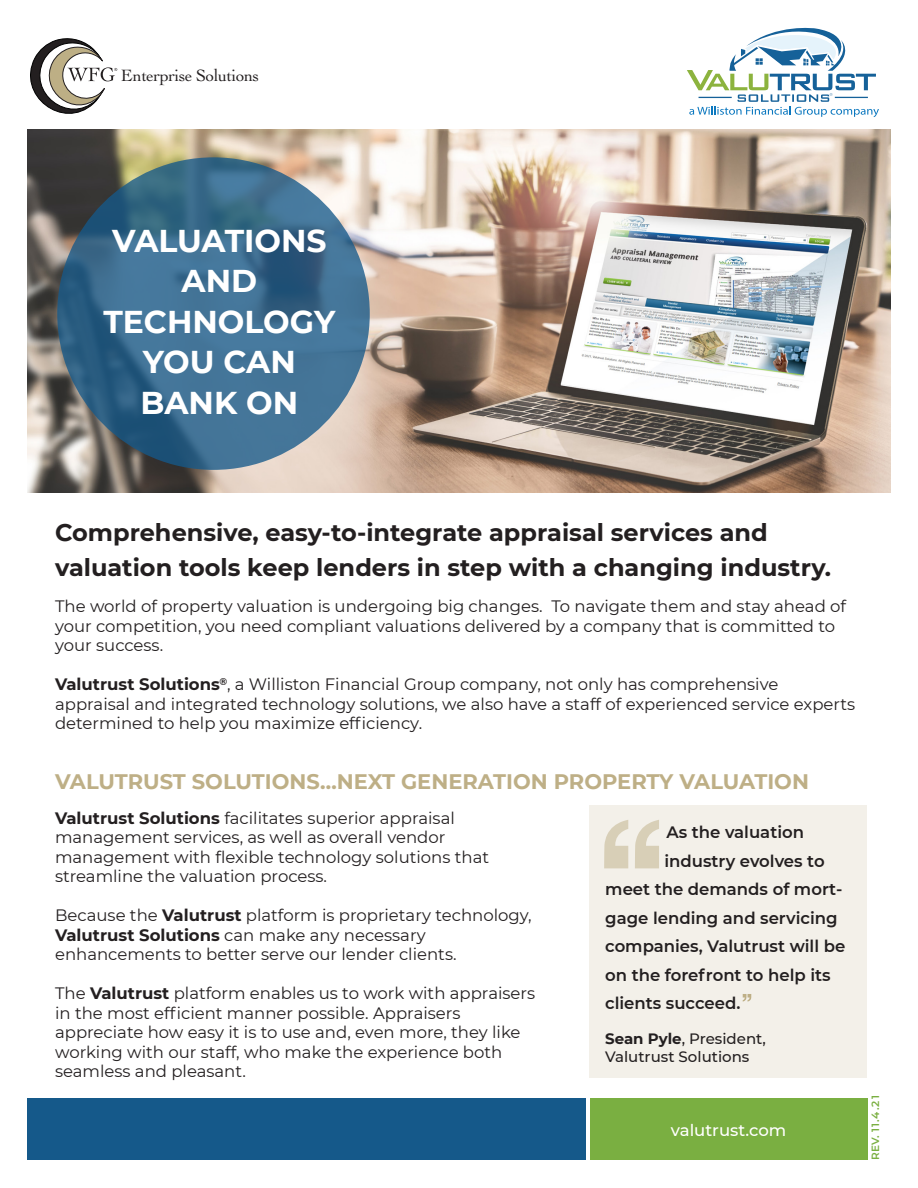
<style>
.page{position:relative;width:918px;height:1188px;background:#fff}
.page>*{position:absolute;margin:0;border:0;box-sizing:border-box;transform-origin:0 0}
.t1{font:700 31.5px/40.5px "Montserrat";color:#fff;text-align:center}
.Plain_Text{font:700 24px/34.5px "Montserrat";color:#231f20}
.t2{font:700 21px "Montserrat";color:#beaf86}
.t3{font:17.25px "Engraver Oldsty 205 BT";letter-spacing:-.015em;color:#231f20}
.t4{font:16.5px/19.5px "Montserrat";color:#231f20}
.t5{font:600 16.5px "Montserrat";color:#231f20}
.t6{font:500 16.5px "Montserrat";color:#fff}
.t7{font:500 15px/18px "Montserrat";color:#231f20}
.t8{font:600 10.5px "Montserrat";letter-spacing:.05em;color:#7aaf41}
.s1{font-weight:700}
</style>
<div class="page">
<div style="left:590px;top:806px;width:277px;height:272px;background:#f3f0e9"></div>
<div style="left:27px;top:1098px;width:558px;height:62px;background:#15598a"></div>
<img style="left:27px;top:130px;width:864px;height:362px">
<svg style="left:57px;top:157px;width:313px;height:313px;background:#3b6c8e"></svg>
<div style="left:590px;top:1098px;width:277px;height:62px;background:#7aaf41"></div>
<svg style="left:30px;top:38px;width:87px;height:76px"></svg>
<svg style="left:687px;top:27px;width:192px;height:90px"></svg>
<svg style="left:604px;top:820px;width:24px;height:48px"></svg>
<svg style="left:635px;top:820px;width:24px;height:48px"></svg>
<svg style="left:743px;top:994px;width:8px;height:8px"></svg>
<p class="t3" style="left:121px;top:64px;width:140px">Enterprise Solutions</p>
<p class="t1" style="left:103px;top:219px;width:233px">VALUATIONS<br>AND<br>TECHNOLOGY<br>YOU CAN<br>BANK ON</p>
<p class="Plain_Text" style="left:55px;top:514px;width:778px">Comprehensive, easy-to-integrate appraisal services and valuation tools keep lenders in step with a changing industry.</p>
<p class="t4" style="left:55px;top:596px;width:793px">The world of property valuation is undergoing big changes. To navigate them and stay ahead of your competition, you need compliant valuations delivered by a company that is committed to your success.</p>
<p class="t4" style="left:55px;top:674px;width:802px"><span class="s1">Valutrust Solutions</span><sup>®</sup>, a Williston Financial Group company, not only has comprehensive appraisal and integrated technology solutions, we also have a staff of experienced service experts determined to help you maximize efficiency.</p>
<p class="t2" style="left:55px;top:767px;width:755px">VALUTRUST SOLUTIONS…NEXT GENERATION PROPERTY VALUATION</p>
<p class="t4" style="left:55px;top:808px;width:436px"><span class="s1">Valutrust Solutions</span> facilitates superior appraisal management services, as well as overall vendor management with flexible technology solutions that streamline the valuation process.</p>
<p class="t4" style="left:55px;top:905px;width:478px">Because the <span class="s1">Valutrust</span> platform is proprietary technology,<br><span class="s1">Valutrust Solutions</span> can make any necessary enhancements to better serve our lender clients.</p>
<p class="t4" style="left:55px;top:983px;width:482px">The <span class="s1">Valutrust</span> platform enables us to work with appraisers in the most efficient manner possible. Appraisers appreciate how easy it is to use and, even more, they like working with our staff, who make the experience both seamless and pleasant.</p>
<p class="t5" style="left:667px;top:821px;width:139px">As the valuation</p>
<p class="t5" style="left:664px;top:849px;width:162px">industry evolves to</p>
<p class="t5" style="left:605px;top:878px;width:239px">meet the demands of mort-</p>
<p class="t5" style="left:605px;top:906px;width:234px">gage lending and servicing</p>
<p class="t5" style="left:605px;top:935px;width:242px">companies, Valutrust will be</p>
<p class="t5" style="left:605px;top:963px;width:227px">on the forefront to help its</p>
<p class="t5" style="left:605px;top:992px;width:137px">clients succeed.</p>
<p class="t7" style="left:605px;top:1029px;width:162px"><span class="s1">Sean Pyle</span>, President,<br>Valutrust Solutions</p>
<p class="t6" style="left:671px;top:1119px;width:117px">valutrust.com</p>
<p class="t8" style="left:868px;top:1160px;width:66px;rotate:-90deg">REV. 11.4.21</p>
</div>
